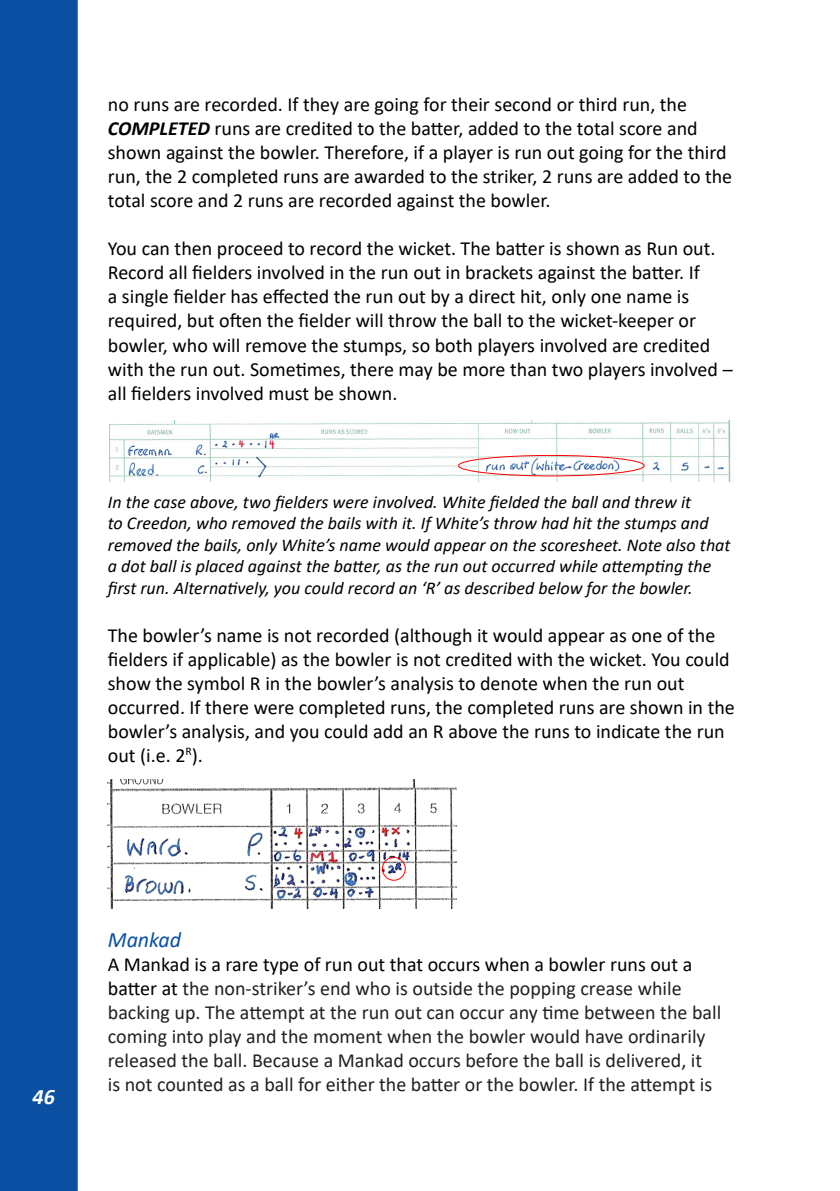
<style>
.page{position:relative;width:840px;height:1191px;background:#fff}
.page>*{position:absolute;margin:0;border:0;box-sizing:border-box;transform-origin:0 0}
.t1{font:italic 22px "Calibri";color:#0a4fa2}
.t2{font:italic 700 22px "Calibri";color:#fff}
.t3{font:20px/24px "Calibri";color:#000}
.t4{font:20px/24px "Calibri";color:#231f20}
.t5{font:italic 18px/21.6px "Calibri";color:#000}
.s1{font-weight:700;font-style:italic}
.s2{color:#000}
</style>
<div class="page">
<div style="left:0;top:0;width:78px;height:1191px;background:#0a4fa2"></div>
<img style="left:110px;top:420px;width:621px;height:61px">
<div style="left:458px;top:455px;width:186px;height:21px;border:1px solid #f00;border-radius:50%"></div>
<img style="left:108px;top:780px;width:348px;height:128px">
<div style="left:381px;top:857px;width:24px;height:23px;border:1px solid #f00;border-radius:50%"></div>
<p class="t3" style="left:108px;top:92px;width:625px">no runs are recorded. If they are going for their second or third run, the <span class="s1">COMPLETED</span> runs are credited to the batter, added to the total score and shown against the bowler. Therefore, if a player is run out going for the third run, the 2 completed runs are awarded to the striker, 2 runs are added to the total score and 2 runs are recorded against the bowler.</p>
<p class="t3" style="left:108px;top:236px;width:626px">You can then proceed to record the wicket. The batter is shown as Run out.<br>Record all fielders involved in the run out in brackets against the batter. If<br>a single fielder has effected the run out by a direct hit, only one name is required, but often the fielder will throw the ball to the wicket-keeper or bowler, who will remove the stumps, so both players involved are credited with the run out. Sometimes, there may be more than two players involved – all fielders involved must be shown.</p>
<p class="t5" style="left:108px;top:490px;width:624px">In the case above, two fielders were involved. White fielded the ball and threw it<br>to Creedon, who removed the bails with it. If White’s throw had hit the stumps and removed the bails, only White’s name would appear on the scoresheet. Note also that a dot ball is placed against the batter, as the run out occurred while attempting the first run. Alternatively, you could record an ‘R’ as described below for the bowler.</p>
<p class="t3" style="left:108px;top:623px;width:628px">The bowler’s name is not recorded (although it would appear as one of the fielders if applicable) as the bowler is not credited with the wicket. You could show the symbol R in the bowler’s analysis to denote when the run out occurred. If there were completed runs, the completed runs are shown in the bowler’s analysis, and you could add an R above the runs to indicate the run out (i.e. 2<sup>R</sup>).</p>
<p class="t2" style="left:32px;top:1081px;width:24px">46</p>
<p class="t1" style="left:108px;top:924px;width:75px">Mankad</p>
<p class="t4" style="left:108px;top:951px;width:614px"><span class="s2">A Mankad is a rare type of run out that occurs when a bowler runs out a batter at</span> the non-striker’s end who is outside the popping crease while backing up. The attempt at the run out can occur any time between the ball coming into play and the moment when the bowler would have ordinarily released the ball. Because a Mankad occurs before the ball is delivered, it<br>is not counted as a ball for either the batter or the bowler. If the attempt is</p>
</div>
